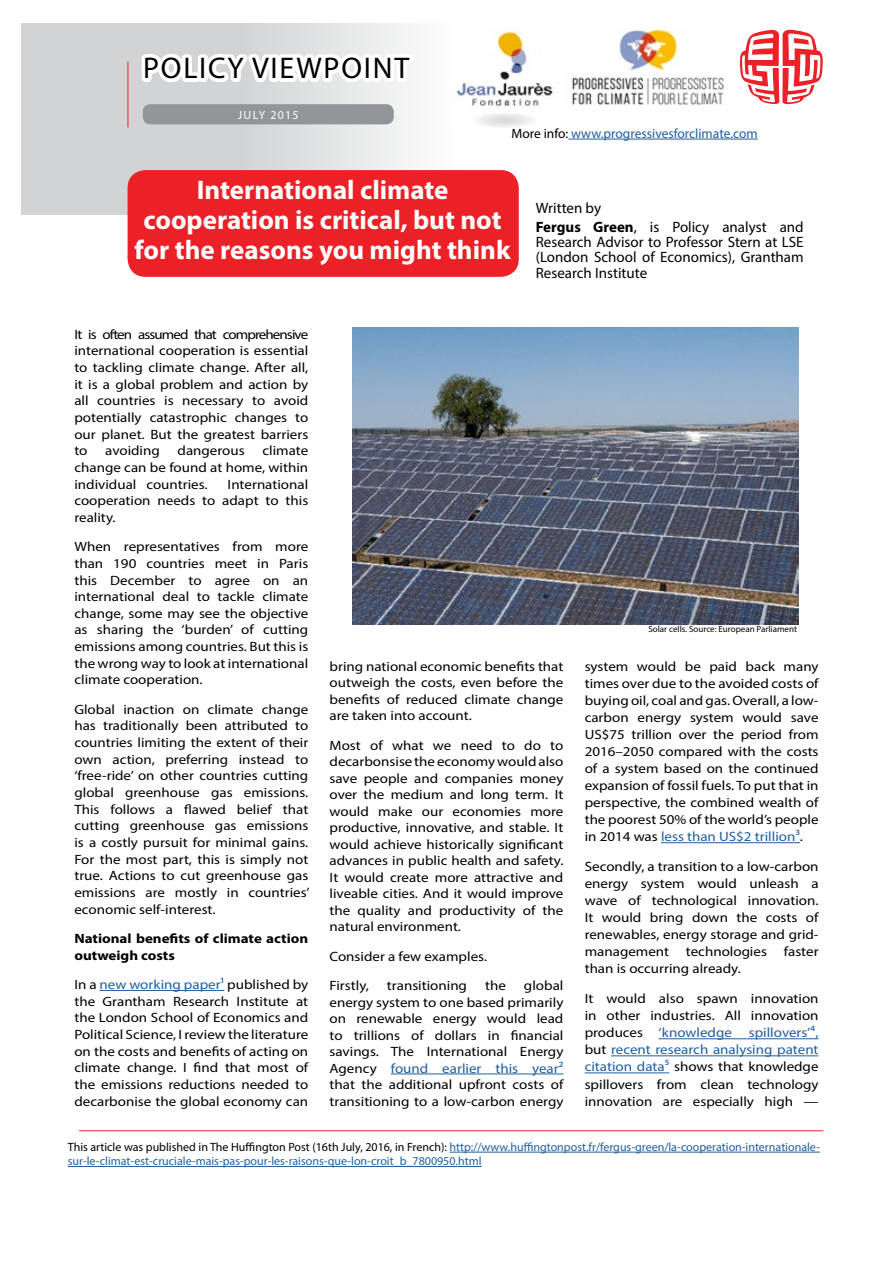
<style>
.page{position:relative;width:893px;height:1263px;background:#fff}
.page>*{position:absolute;margin:0;border:0;box-sizing:border-box;transform-origin:0 0}
.t1{font:30px "Myriad Pro";letter-spacing:.06em;color:#000}
.t2{font:700 27px/30px "Myriad Pro";color:#fff;text-align:center}
.t3{font:15px/15px "Myriad Pro";color:#000}
.t4{font:13.5px/16.6px "Myriad Pro";color:#000;text-align:justify;scale:1.11 1}
.t5{font:700 13.5px/16.6px "Myriad Pro";color:#000;scale:1.11 1}
.t6{font:13.5px "Myriad Pro";color:#215e9e}
.t7{font:12px/14.4px "Myriad Pro";color:#215e9e}
.t8{font:12px "Myriad Pro";letter-spacing:.1em;color:#fff}
.t9{font:9px "Myriad Pro";color:#000}
.s1{color:#000}
.s2{font-weight:700}
.s3{color:#215e9e}
</style>
<div class="page">
<div style="left:21px;top:23px;width:117px;height:192px;background:#d1d3d4"></div>
<svg style="left:740px;top:30px;width:83px;height:74px"></svg>
<svg style="left:138px;top:23px;width:272px;height:149px"></svg>
<div style="left:128px;top:170px;width:391px;height:107px;background:#ec2027;border-radius:18px"></div>
<hr style="left:79px;top:1130px;width:744px;height:1px;background:#ec2027">
<div style="left:143px;top:104px;width:251px;height:20px;background:#939598;border-radius:8px"></div>
<hr style="left:128px;top:62px;width:1px;height:66px;background:#ec2027">
<hr style="left:100px;top:990px;width:124px;height:1px;background:#215e9e">
<hr style="left:391px;top:1073px;width:172px;height:1px;background:#215e9e">
<hr style="left:661px;top:842px;width:139px;height:1px;background:#215e9e">
<hr style="left:659px;top:1038px;width:160px;height:1px;background:#215e9e">
<hr style="left:611px;top:1055px;width:208px;height:1px;background:#215e9e">
<hr style="left:585px;top:1072px;width:84px;height:1px;background:#215e9e">
<hr style="left:449px;top:1152px;width:371px;height:1px;background:#215e9e">
<hr style="left:68px;top:1166px;width:414px;height:1px;background:#215e9e">
<img style="left:352px;top:327px;width:447px;height:297px">
<hr style="left:568px;top:139px;width:190px;height:1px;background:#215e9e">
<img style="left:571px;top:30px;width:154px;height:74px">
<img style="left:456px;top:31px;width:97px;height:96px">
<h1 class="t1" style="left:143px;top:50px;width:268px">POLICY VIEWPOINT</h1>
<p class="t8" style="left:238px;top:107px;width:62px">JULY 2015</p>
<p class="t6" style="left:511px;top:125px;width:248px"><span class="s1">More info:</span> www.progressivesforclimate.com</p>
<h2 class="t2" style="left:135px;top:174px;width:378px">International climate cooperation is critical, but not for the reasons you might think</h2>
<p class="t3" style="left:536px;top:198px;width:269px;line-height:19.2px">Written by<br><span class="s2">Fergus Green</span>, is Policy analyst and</p>
<p class="t3" style="left:536px;top:235px;width:269px;text-align:justify">Research Advisor to Professor Stern at LSE (London School of Economics), Grantham Research Institute</p>
<p class="t4" style="left:74px;top:326px;width:212px">It is often assumed that comprehensive international cooperation is essential to tackling climate change. After all, it is a global problem and action by all countries is necessary to avoid potentially catastrophic changes to our planet. But the greatest barriers to</p>
<p class="t4" style="left:74px;top:442px;width:212px;text-indent:188px">climate change can be found at home, within individual countries.</p>
<p class="t4" style="left:105px;top:442px;width:51px">avoiding</p>
<p class="t4" style="left:178px;top:442px;width:62px">dangerous</p>
<p class="t4" style="left:74px;top:475px;width:212px;text-indent:153px">International cooperation needs to adapt to this reality.</p>
<p class="t4" style="left:74px;top:538px;width:212px">When representatives from more than 190 countries meet in Paris this December to agree on an international deal to tackle climate change, some may see the objective as sharing the ‘burden’ of cutting emissions among countries. But this is the wrong way to look at international climate cooperation.</p>
<p class="t4" style="left:74px;top:701px;width:213px">Global inaction on climate change has traditionally been attributed to countries limiting the extent of their own action, preferring instead to ‘free-ride’ on other countries cutting global greenhouse gas emissions.<br>This follows a flawed belief that cutting greenhouse gas emissions is a costly pursuit for minimal gains.<br>For the most part, this is simply not true. Actions to cut greenhouse gas emissions are mostly in countries’ economic self-interest.</p>
<p class="t5" style="left:74px;top:930px;width:212px">National benefits of climate action outweigh costs</p>
<p class="t4" style="left:74px;top:976px;width:212px">In a <span class="s3">new working paper¹</span> published by the Grantham Research Institute at the London School of Economics and Political Science, I review the literature on the costs and benefits of acting on climate change. I find that most of the emissions reductions needed to decarbonise the global economy can</p>
<p class="t9" style="left:648px;top:623px;width:150px">Solar cells. Source: European Parliament</p>
<p class="t4" style="left:330px;top:658px;width:212px">bring national economic benefits that outweigh the costs, even before the benefits of reduced climate change are taken into account.</p>
<p class="t4" style="left:330px;top:737px;width:212px">Most of what we need to do to decarbonsise the economy would also save people and companies money over the medium and long term. It would make our economies more productive, innovative, and stable. It would achieve historically significant advances in public health and safety.<br>It would create more attractive and liveable cities. And it would improve the quality and productivity of the natural environment.</p>
<p class="t4" style="left:330px;top:941px;width:143px;line-height:29.2px">Consider a few examples.<br>Firstly,</p>
<p class="t4" style="left:585px;top:657px;width:212px;line-height:17.1px">system would be paid back many times over due to the avoided costs of buying oil, coal and gas. Overall, a low&shy;carbon energy system would save US$75 trillion over the period from 2016–2050 compared with the costs of a system based on the continued expansion of fossil fuels. To put that in perspective, the combined wealth of the poorest 50% of the world’s people in 2014 was <span class="s3">less than US$2 trillion³</span>.</p>
<p class="t4" style="left:585px;top:858px;width:212px;line-height:17.1px">Secondly, a transition to a low-carbon energy system would unleash a wave of technological innovation.<br>It would bring down the costs of renewables, energy storage and grid&shy;management technologies faster than is occurring already.</p>
<p class="t4" style="left:585px;top:990px;width:212px;line-height:17.1px">It would also spawn innovation in other industries. All innovation produces <span class="s3">‘knowledge spillovers’⁴, </span>but <span class="s3">recent research analysing patent citation data⁵</span> shows that knowledge spillovers from clean technology innovation are especially high —</p>
<p class="t7" style="left:68px;top:1139px;width:754px"><span class="s1">This article was published in The Huffington Post (16th July, 2016, in French):</span> http://www.huffingtonpost.fr/fergus-green/la-cooperation-internationale&shy;sur-le-climat-est-cruciale-mais-pas-pour-les-raisons-que-lon-croit_b_7800950.html</p>
<p class="t4" style="left:330px;top:977px;width:212px;text-indent:194px">global energy system to one based primarily on renewable energy would lead to trillions of dollars in financial savings. The International Energy Agency <span class="s3">found earlier this year² </span>that the additional upfront costs of transitioning to a low-carbon energy</p>
<p class="t4" style="left:387px;top:977px;width:74px">transitioning</p>
<p class="t4" style="left:485px;top:977px;width:20px">the</p>
</div>
